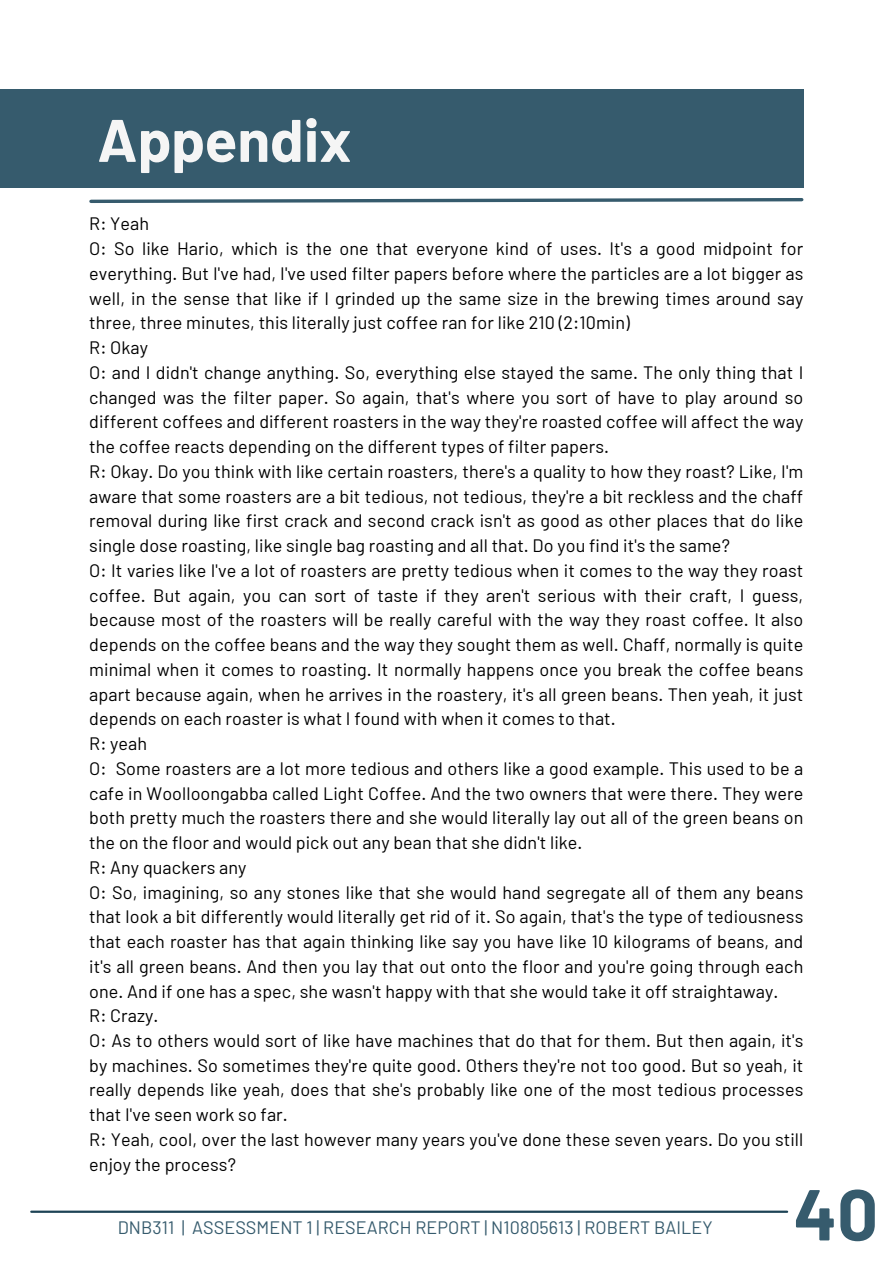
<style>
.page{position:relative;width:893px;height:1264px;background:#fff}
.page>*{position:absolute;margin:0;border:0;box-sizing:border-box;transform-origin:0 0}
.t1{font:700 72px "Barlow";color:#365b6d}
.t2{font:700 60px "Barlow";color:#f5f5f5}
.t3{font:18px/24.8px "Barlow";letter-spacing:.005em;color:#000}
.t4{font:18px "Barlow";letter-spacing:.005em;color:#365b6d}
</style>
<div class="page">
<svg style="left:89px;top:198px;width:715px;height:5px"></svg>
<div style="left:0;top:89px;width:803px;height:98px;background:#365b6d"></div>
<hr style="left:31px;top:1210px;width:756px;height:2px;background:#1d4355">
<h2 class="t2" style="left:97px;top:103px;width:256px">Appendix</h2>
<p class="t3" style="left:89px;top:211px;width:715px">R: Yeah<br>O: So like Hario, which is the one that everyone kind of uses. It's a good midpoint for everything. But I've had, I've used filter papers before where the particles are a lot bigger as well, in the sense that like if I grinded up the same size in the brewing times around say three, three minutes, this literally just coffee ran for like 210 (2:10min)<br>R: Okay<br>O: and I didn't change anything. So, everything else stayed the same. The only thing that I changed was the filter paper. So again, that's where you sort of have to play around so different coffees and different roasters in the way they're roasted coffee will affect the way the coffee reacts depending on the different types of filter papers.<br>R: Okay. Do you think with like certain roasters, there's a quality to how they roast? Like, I'm aware that some roasters are a bit tedious, not tedious, they're a bit reckless and the chaff removal during like first crack and second crack isn't as good as other places that do like single dose roasting, like single bag roasting and all that. Do you find it's the same?<br>O: It varies like I've a lot of roasters are pretty tedious when it comes to the way they roast coffee. But again, you can sort of taste if they aren't serious with their craft, I guess, because most of the roasters will be really careful with the way they roast coffee. It also depends on the coffee beans and the way they sought them as well. Chaff, normally is quite minimal when it comes to roasting. It normally happens once you break the coffee beans apart because again, when he arrives in the roastery, it's all green beans. Then yeah, it just depends on each roaster is what I found with when it comes to that.<br>R: yeah<br>O: Some roasters are a lot more tedious and others like a good example. This used to be a cafe in Woolloongabba called Light Coffee. And the two owners that were there. They were both pretty much the roasters there and she would literally lay out all of the green beans on the on the floor and would pick out any bean that she didn't like.<br>R: Any quackers any<br>O: So, imagining, so any stones like that she would hand segregate all of them any beans that look a bit differently would literally get rid of it. So again, that's the type of tediousness that each roaster has that again thinking like say you have like 10 kilograms of beans, and it's all green beans. And then you lay that out onto the floor and you're going through each one. And if one has a spec, she wasn't happy with that she would take it off straightaway.<br>R: Crazy.<br>O: As to others would sort of like have machines that do that for them. But then again, it's by machines. So sometimes they're quite good. Others they're not too good. But so yeah, it really depends like yeah, does that she's probably like one of the most tedious processes that I've seen work so far.<br>R: Yeah, cool, over the last however many years you've done these seven years. Do you still enjoy the process?</p>
<p class="t4" style="left:118px;top:1215px;width:596px">DNB311 | ASSESSMENT 1 | RESEARCH REPORT | N10805613 | ROBERT BAILEY</p>
<h1 class="t1" style="left:793px;top:1169px;width:86px">40</h1>
</div>
